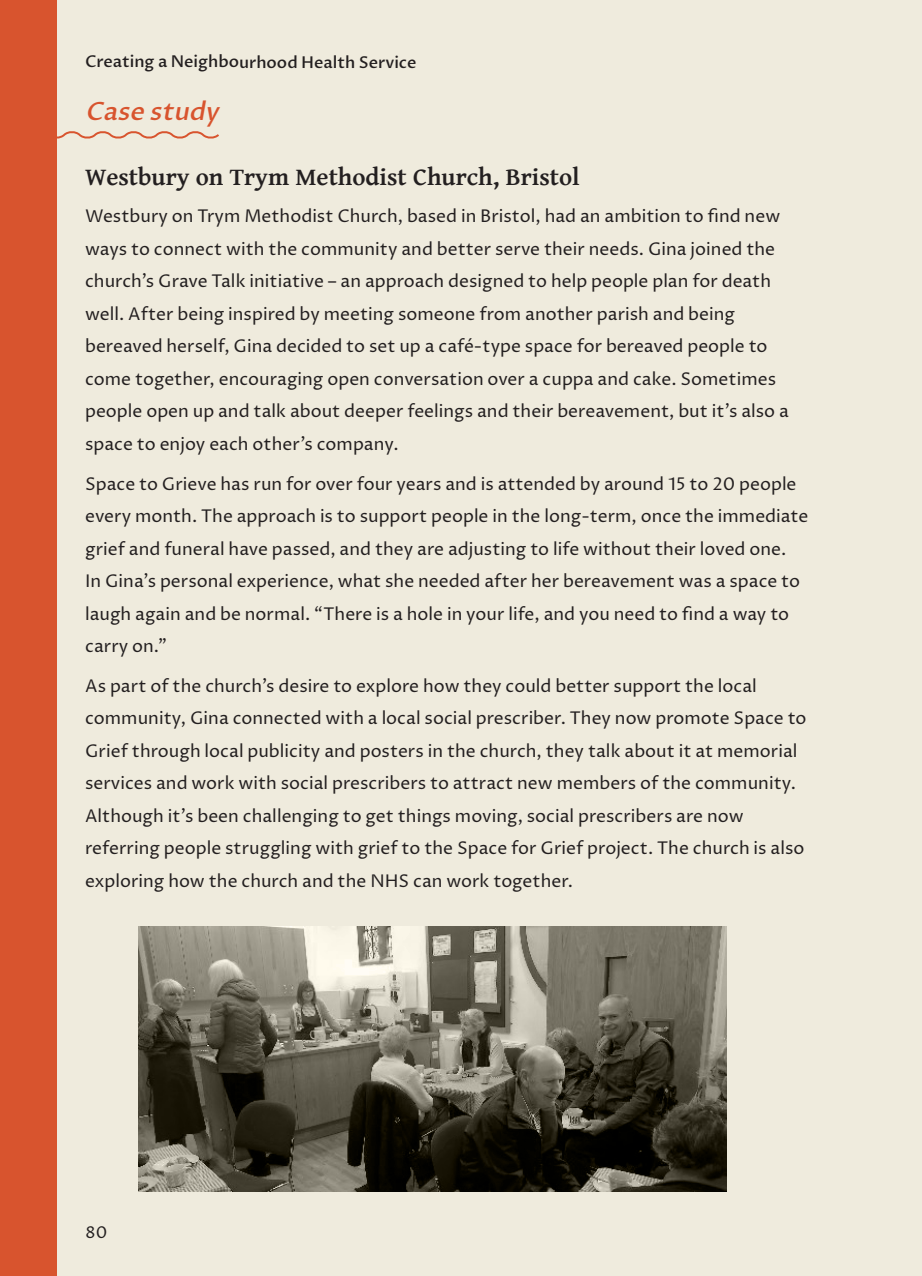
<style>
.page{position:relative;width:922px;height:1276px;background:#fff}
.page>*{position:absolute;margin:0;border:0;box-sizing:border-box;transform-origin:0 0}
.t1{font:700 25px "Gentium Basic";color:#231f20}
.t2{font:italic 500 25px "Proza Libre";color:#d8542e}
.t3{font:17.5px/32.5px "Proza Libre";color:#231f20}
.t4{font:500 16.25px "Proza Libre";letter-spacing:-.005em;color:#231f20}
.t5{font:16.25px "Proza Libre";color:#231f20}
</style>
<div class="page">
<hr style="left:921px;top:0;width:1px;height:1276px;background:#efebdd">
<div style="left:0;top:0;width:921px;height:1276px;background:#efebdd"></div>
<svg style="left:57px;top:131px;width:162px;height:8px"></svg>
<div style="left:0;top:0;width:57px;height:1276px;background:#d8542e"></div>
<img style="left:138px;top:926px;width:588px;height:265px">
<p class="t4" style="left:85px;top:52px;width:333px">Creating a Neighbourhood Health Service</p>
<h1 class="t2" style="left:85px;top:96px;width:140px">Case study</h1>
<h1 class="t1" style="left:85px;top:158px;width:496px">Westbury on Trym Methodist Church, Bristol</h1>
<p class="t3" style="left:85px;top:200px;width:705px">Westbury on Trym Methodist Church, based in Bristol, had an ambition to find new ways to connect with the community and better serve their needs. Gina joined the church’s Grave Talk initiative – an approach designed to help people plan for death well. After being inspired by meeting someone from another parish and being bereaved herself, Gina decided to set up a café-type space for bereaved people to come together, encouraging open conversation over a cuppa and cake. Sometimes people open up and talk about deeper feelings and their bereavement, but it’s also a space to enjoy each other’s company.</p>
<p class="t3" style="left:85px;top:467px;width:724px">Space to Grieve has run for over four years and is attended by around 15 to 20 people every month. The approach is to support people in the long-term, once the immediate grief and funeral have passed, and they are adjusting to life without their loved one.<br>In Gina’s personal experience, what she needed after her bereavement was a space to laugh again and be normal. “There is a hole in your life, and you need to find a way to carry on.”</p>
<p class="t3" style="left:85px;top:669px;width:722px">As part of the church’s desire to explore how they could better support the local community, Gina connected with a local social prescriber. They now promote Space to Grief through local publicity and posters in the church, they talk about it at memorial services and work with social prescribers to attract new members of the community.<br>Although it’s been challenging to get things moving, social prescribers are now referring people struggling with grief to the Space for Grief project. The church is also exploring how the church and the NHS can work together.</p>
<p class="t5" style="left:85px;top:1222px;width:24px">80</p>
</div>
